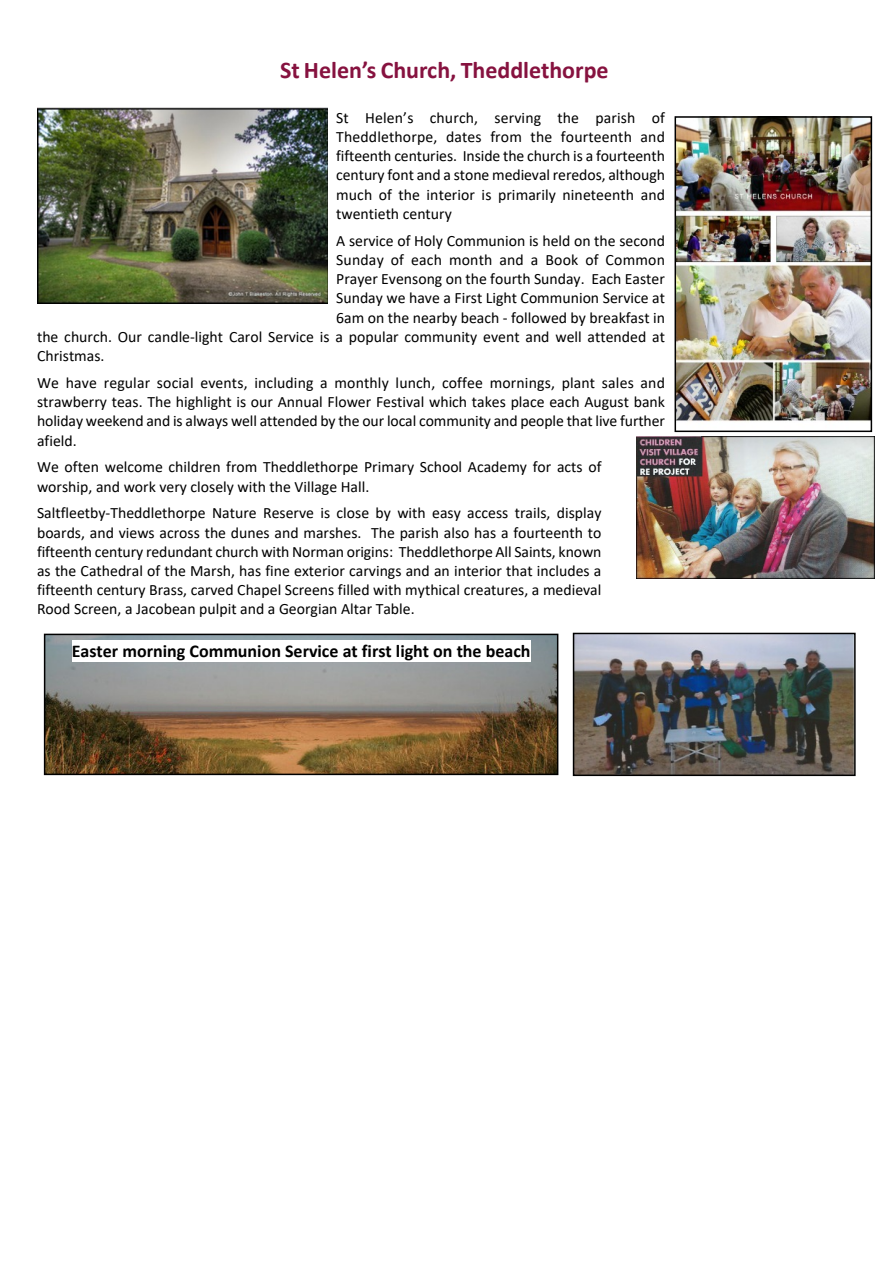
<style>
.page{position:relative;width:893px;height:1263px;background:#fff}
.page>*{position:absolute;margin:0;border:0;box-sizing:border-box;transform-origin:0 0}
.t1{font:700 24px "Calibri";color:#86123f}
.t2{font:700 18px "Calibri";color:#000}
.t3{font:15.75px/19.2px "Calibri";color:#000;text-align:justify}
</style>
<div class="page">
<img style="left:37px;top:108px;width:290px;height:196px">
<img style="left:637px;top:436px;width:237px;height:143px">
<img style="left:47px;top:637px;width:508px;height:135px">
<div style="left:44px;top:634px;width:514px;height:141px;border:2px solid #000"></div>
<img style="left:576px;top:636px;width:277px;height:137px">
<div style="left:573px;top:633px;width:283px;height:143px;border:2px solid #000"></div>
<div style="left:72px;top:640px;width:458px;height:22px;background:#fff"></div>
<img style="left:677px;top:119px;width:192px;height:303px">
<div style="left:674px;top:116px;width:198px;height:316px;border:2px solid #000"></div>
<h1 class="t1" style="left:280px;top:60px;width:330px">St Helen’s Church, Theddlethorpe</h1>
<p class="t3" style="left:336px;top:109px;width:330px">St Helen’s church, serving the parish of Theddlethorpe, dates from the fourteenth and fifteenth centuries. Inside the church is a fourteenth century font and a stone medieval reredos, although much of the interior is primarily nineteenth and twentieth century</p>
<p class="t3" style="left:336px;top:232px;width:330px">A service of Holy Communion is held on the second</p>
<p class="t3" style="left:336px;top:251px;width:330px">Sunday of each month and a Book of Common</p>
<p class="t3" style="left:336px;top:271px;width:330px">Prayer Evensong on the fourth Sunday. Each Easter</p>
<p class="t3" style="left:336px;top:290px;width:330px">Sunday we have a First Light Communion Service at</p>
<p class="t3" style="left:336px;top:309px;width:330px">6am on the nearby beach - followed by breakfast in</p>
<p class="t3" style="left:37px;top:328px;width:629px">the church. Our candle-light Carol Service is a popular community event and well attended at</p>
<p class="t3" style="left:37px;top:348px;width:69px">Christmas.</p>
<p class="t3" style="left:37px;top:374px;width:629px">We have regular social events, including a monthly lunch, coffee mornings, plant sales and strawberry teas. The highlight is our Annual Flower Festival which takes place each August bank holiday weekend and is always well attended by the our local community and people that live further afield.</p>
<p class="t3" style="left:37px;top:459px;width:566px">We often welcome children from Theddlethorpe Primary School Academy for acts of worship, and work very closely with the Village Hall.</p>
<p class="t3" style="left:37px;top:505px;width:566px">Saltfleetby-Theddlethorpe Nature Reserve is close by with easy access trails, display boards, and views across the dunes and marshes. The parish also has a fourteenth to fifteenth century redundant church with Norman origins: Theddlethorpe All Saints, known as the Cathedral of the Marsh, has fine exterior carvings and an interior that includes a fifteenth century Brass, carved Chapel Screens filled with mythical creatures, a medieval Rood Screen, a Jacobean pulpit and a Georgian Altar Table.</p>
<p class="t2" style="left:72px;top:644px;width:460px">Easter morning Communion Service at first light on the beach</p>
</div>
